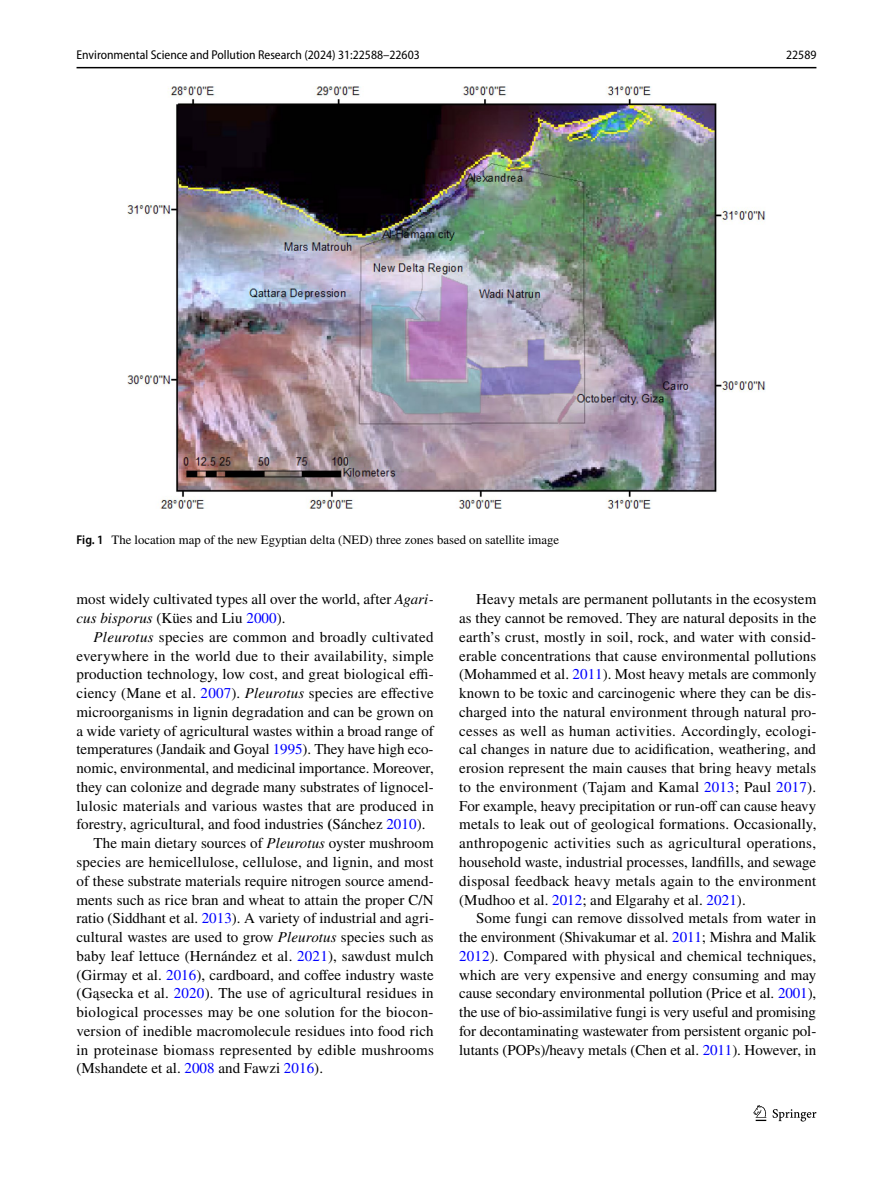
<style>
.page{position:relative;width:893px;height:1187px;background:#fff}
.page>*{position:absolute;margin:0;border:0;box-sizing:border-box;transform-origin:0 0}
.t1{font:15px/18.8px "STIX";letter-spacing:.005em;color:#000;text-align:justify}
.t2{font:12.75px "STIX";color:#000}
.t3{font:semi-condensed 12.75px "Myriad Pro";color:#000}
.s1{font-family:"Myriad Pro";font-weight:600;font-stretch:semi-condensed}
.s2{font-style:italic}
.s3{color:#00f}
.s4{font-weight:700}
</style>
<div class="page">
<hr style="left:77px;top:67px;width:739px;height:1px;background:#000">
<svg style="left:753px;top:1105px;width:13px;height:15px"></svg>
<svg style="left:773px;top:1109px;width:43px;height:12px"></svg>
<img style="left:128px;top:87px;width:637px;height:421px">
<p class="t3" style="left:77px;top:48px;width:345px">Environmental Science and Pollution Research (2024) 31:22588–22603</p>
<p class="t3" style="left:786px;top:48px;width:32px">22589</p>
<p class="t2" style="left:77px;top:530px;width:484px"><span class="s1">Fig. 1</span> The location map of the new Egyptian delta (NED) three zones based on satellite image</p>
<p class="t1" style="left:77px;top:591px;width:359px">most widely cultivated types all over the world, after <span class="s2">Agari&shy;cus bisporus</span> (Kües and Liu <span class="s3">2000</span>).</p>
<p class="t1" style="left:94px;top:628px;width:341px"><span class="s2">Pleurotus</span> species are common and broadly cultivated</p>
<p class="t1" style="left:77px;top:647px;width:359px">everywhere in the world due to their availability, simple</p>
<p class="t1" style="left:77px;top:666px;width:359px">production technology, low cost, and great biological effi-</p>
<p class="t1" style="left:77px;top:684px;width:359px">ciency (Mane et al. <span class="s3">2007</span>). <span class="s2">Pleurotus</span> species are effective</p>
<p class="t1" style="left:77px;top:703px;width:359px">microorganisms in lignin degradation and can be grown on</p>
<p class="t1" style="left:77px;top:722px;width:359px">a wide variety of agricultural wastes within a broad range of</p>
<p class="t1" style="left:77px;top:741px;width:358px">temperatures (Jandaik and Goyal <span class="s3">1995</span>). They have high eco-</p>
<p class="t1" style="left:77px;top:759px;width:359px">nomic, environmental, and medicinal importance. Moreover,</p>
<p class="t1" style="left:77px;top:778px;width:359px">they can colonize and degrade many substrates of lignocel-</p>
<p class="t1" style="left:77px;top:797px;width:359px">lulosic materials and various wastes that are produced in</p>
<p class="t1" style="left:77px;top:816px;width:350px">forestry, agricultural, and food industries <span class="s4">(</span>Sánchez <span class="s3">2010</span>).</p>
<p class="t1" style="left:94px;top:834px;width:342px">The main dietary sources of <span class="s2">Pleurotus</span> oyster mushroom</p>
<p class="t1" style="left:77px;top:853px;width:359px">species are hemicellulose, cellulose, and lignin, and most</p>
<p class="t1" style="left:77px;top:872px;width:359px">of these substrate materials require nitrogen source amend-</p>
<p class="t1" style="left:77px;top:891px;width:359px">ments such as rice bran and wheat to attain the proper C/N</p>
<p class="t1" style="left:77px;top:909px;width:359px">ratio (Siddhant et al. <span class="s3">2013</span>). A variety of industrial and agri-</p>
<p class="t1" style="left:77px;top:928px;width:359px">cultural wastes are used to grow <span class="s2">Pleurotus</span> species such as</p>
<p class="t1" style="left:77px;top:947px;width:359px">baby leaf lettuce (Hernández et al. <span class="s3">2021</span>), sawdust mulch</p>
<p class="t1" style="left:77px;top:966px;width:359px">(Girmay et al. <span class="s3">2016</span>), cardboard, and coffee industry waste</p>
<p class="t1" style="left:77px;top:984px;width:359px">(Gąsecka et al. <span class="s3">2020</span>). The use of agricultural residues in</p>
<p class="t1" style="left:77px;top:1003px;width:358px">biological processes may be one solution for the biocon-</p>
<p class="t1" style="left:77px;top:1022px;width:359px">version of inedible macromolecule residues into food rich</p>
<p class="t1" style="left:77px;top:1041px;width:359px">in proteinase biomass represented by edible mushrooms</p>
<p class="t1" style="left:77px;top:1059px;width:248px">(Mshandete et al. <span class="s3">2008</span> and Fawzi <span class="s3">2016</span>).</p>
<p class="t1" style="left:459px;top:591px;width:359px;text-indent:17px">Heavy metals are permanent pollutants in the ecosystem as they cannot be removed. They are natural deposits in the earth’s crust, mostly in soil, rock, and water with consid&shy;erable concentrations that cause environmental pollutions (Mohammed et al. <span class="s3">2011</span>). Most heavy metals are commonly known to be toxic and carcinogenic where they can be dis&shy;charged into the natural environment through natural pro&shy;cesses as well as human activities. Accordingly, ecologi&shy;cal changes in nature due to acidification, weathering, and erosion represent the main causes that bring heavy metals to the environment (Tajam and Kamal <span class="s3">2013</span>; Paul <span class="s3">2017</span>).<br>For example, heavy precipitation or run-off can cause heavy metals to leak out of geological formations. Occasionally, anthropogenic activities such as agricultural operations, household waste, industrial processes, landfills, and sewage disposal feedback heavy metals again to the environment (Mudhoo et al. <span class="s3">2012</span>; and Elgarahy et al. <span class="s3">2021</span>).</p>
<p class="t1" style="left:459px;top:909px;width:359px;text-indent:17px">Some fungi can remove dissolved metals from water in the environment (Shivakumar et al. <span class="s3">2011</span>; Mishra and Malik <span class="s3">2012</span>). Compared with physical and chemical techniques, which are very expensive and energy consuming and may cause secondary environmental pollution (Price et al. <span class="s3">2001</span>), the use of bio-assimilative fungi is very useful and promising for decontaminating wastewater from persistent organic pol&shy;lutants (POPs)/heavy metals (Chen et al. <span class="s3">2011</span>). However, in</p>
</div>
